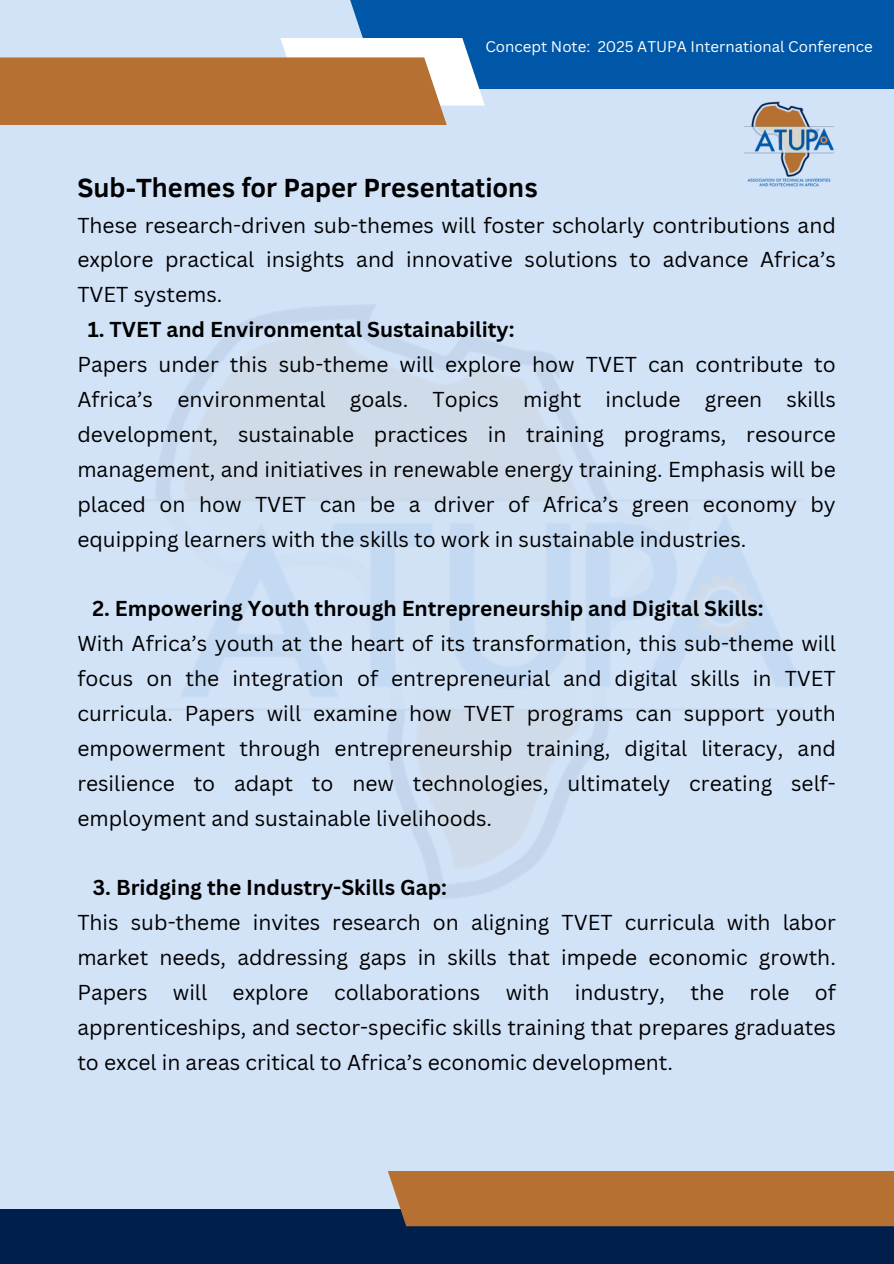
<style>
.page{position:relative;width:894px;height:1264px;background:#fff}
.page>*{position:absolute;margin:0;border:0;box-sizing:border-box;transform-origin:0 0}
.t1{font:700 27px "Clear Sans";color:#000}
.t2{font:21px/34.8px "Canva Sans";color:#000;text-align:justify}
.t3{font:700 21px "Canva Sans";color:#000}
.t4{font:15px "Canva Sans";color:#fff}
.s1{font-weight:700}
</style>
<div class="page">
<div style="left:0;top:0;width:893px;height:1263px;background:#d2e3f8"></div>
<div style="left:315px;top:0;width:578px;height:89px;background:#0057a8"></div>
<svg style="left:280px;top:38px;width:204px;height:67px;background:#e0eaf4"></svg>
<div style="left:0;top:57px;width:446px;height:68px;background:#b67132"></div>
<div style="left:0;top:1208px;width:893px;height:55px;background:#001f4c"></div>
<div style="left:387px;top:1171px;width:506px;height:55px;background:#b67132"></div>
<img style="left:744px;top:101px;width:90px;height:86px">
<h2 class="t4" style="left:485px;top:36px;width:389px">Concept Note: 2025 ATUPA International Conference</h2>
<h2 class="t1" style="left:77px;top:168px;width:462px">Sub-Themes for Paper Presentations</h2>
<p class="t2" style="left:77px;top:207px;width:759px">These research-driven sub-themes will foster scholarly contributions and explore practical insights and innovative solutions to advance Africa’s TVET systems.</p>
<p class="t3" style="left:88px;top:315px;width:428px">1. TVET and Environmental Sustainability:</p>
<h1 class="t2" style="left:77px;top:346px;width:759px">Papers under this sub-theme will explore how TVET can contribute to Africa’s environmental goals. Topics might include green skills development, sustainable practices in training programs, resource management, and initiatives in renewable energy training. Emphasis will be placed on how TVET can be a driver of Africa’s green economy by equipping learners with the skills to work in sustainable industries.</h1>
<h2 class="t2" style="left:77px;top:590px;width:759px;text-align:left;text-indent:15px"><span class="s1">2. Empowering Youth through Entrepreneurship and Digital Skills:<br></span>With Africa’s youth at the heart of its transformation, this sub-theme will focus on the integration of entrepreneurial and digital skills in TVET curricula. Papers will examine how TVET programs can support youth empowerment through entrepreneurship training, digital literacy, and resilience to adapt to new technologies, ultimately creating self&shy;employment and sustainable livelihoods.</h2>
<p class="t2" style="left:77px;top:869px;width:759px;text-align:left;text-indent:15px"><span class="s1">3. Bridging the Industry-Skills Gap:<br></span>This sub-theme invites research on aligning TVET curricula with labor market needs, addressing gaps in skills that impede economic growth.<br>Papers will explore collaborations with industry, the role of apprenticeships, and sector-specific skills training that prepares graduates to excel in areas critical to Africa’s economic development.</p>
</div>
